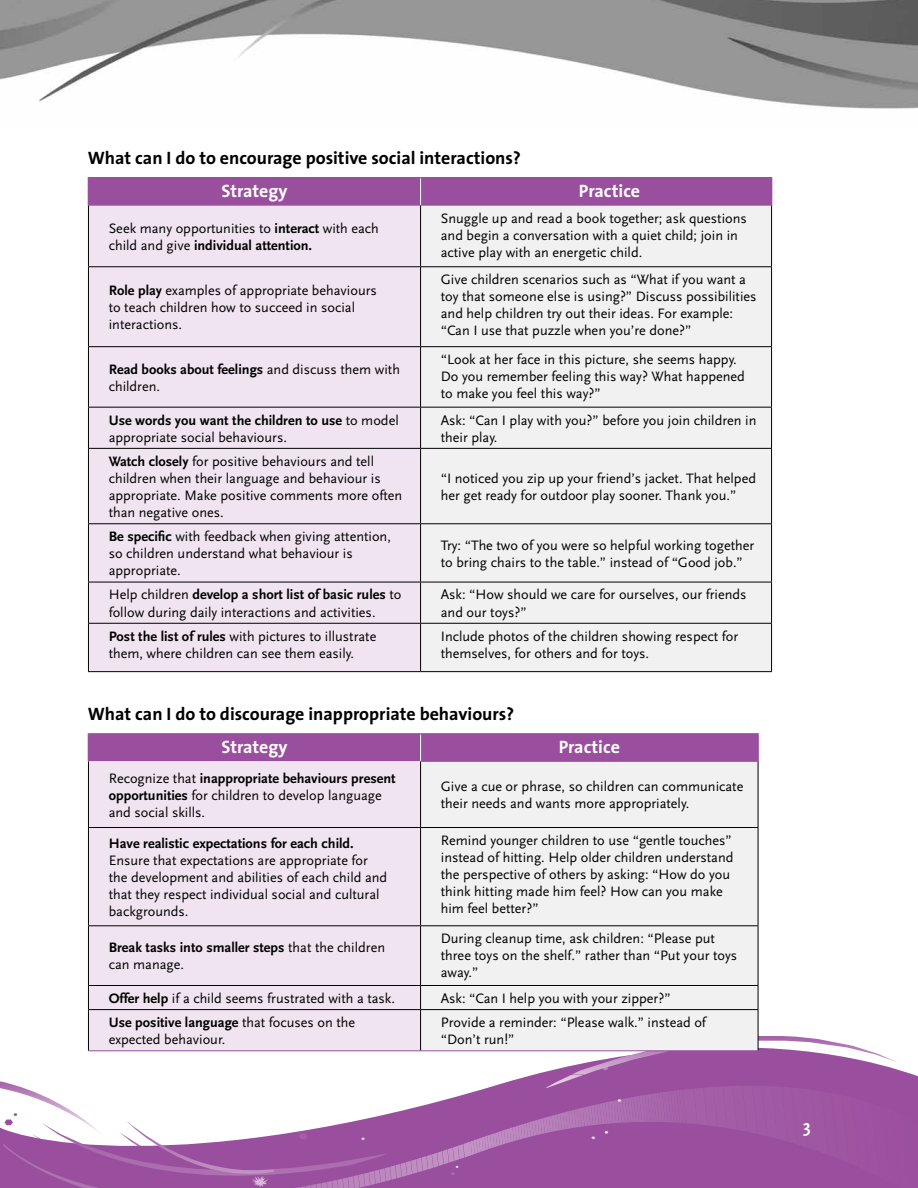
<style>
.page{position:relative;width:918px;height:1188px;background:#fff}
.page>*{position:absolute;margin:0;border:0;box-sizing:border-box;transform-origin:0 0}
.t1{font:700 18px "The Sans";color:#000}
.t2{font:700 18px "The Sans";color:#fff}
.t3{font:700 18px "Scala Sans";color:#fff}
.t4{font:14.25px/17.1px "Scala Sans";color:#000}
.t5{font:700 14.25px/17.1px "Scala Sans";color:#000}
.s1{font-weight:700}
.s2{font-weight:400}
</style>
<div class="page">
<svg style="left:0;top:1036px;width:918px;height:152px"></svg>
<div style="left:89px;top:206px;width:331px;height:465px;background:#f0e4f0"></div>
<div style="left:421px;top:206px;width:350px;height:465px;background:#f1f1f2"></div>
<hr style="left:88px;top:177px;width:333px;height:1px;background:#9a4e9e">
<hr style="left:421px;top:177px;width:351px;height:1px;background:#9a4e9e">
<hr style="left:88px;top:205px;width:333px;height:1px;background:#9a4e9e">
<hr style="left:421px;top:205px;width:351px;height:1px;background:#9a4e9e">
<hr style="left:88px;top:206px;width:1px;height:60px;background:#000">
<hr style="left:420px;top:206px;width:1px;height:60px;background:#000">
<hr style="left:771px;top:206px;width:1px;height:60px;background:#000">
<hr style="left:88px;top:266px;width:333px;height:1px;background:#000">
<hr style="left:88px;top:267px;width:1px;height:79px;background:#000">
<hr style="left:421px;top:266px;width:351px;height:1px;background:#000">
<hr style="left:420px;top:267px;width:1px;height:79px;background:#000">
<hr style="left:771px;top:267px;width:1px;height:79px;background:#000">
<hr style="left:88px;top:346px;width:333px;height:1px;background:#000">
<hr style="left:88px;top:347px;width:1px;height:60px;background:#000">
<hr style="left:421px;top:346px;width:351px;height:1px;background:#000">
<hr style="left:420px;top:347px;width:1px;height:60px;background:#000">
<hr style="left:771px;top:347px;width:1px;height:60px;background:#000">
<hr style="left:88px;top:407px;width:333px;height:1px;background:#000">
<hr style="left:88px;top:408px;width:1px;height:40px;background:#000">
<hr style="left:421px;top:407px;width:351px;height:1px;background:#000">
<hr style="left:420px;top:408px;width:1px;height:40px;background:#000">
<hr style="left:771px;top:408px;width:1px;height:40px;background:#000">
<hr style="left:88px;top:448px;width:333px;height:1px;background:#000">
<hr style="left:88px;top:449px;width:1px;height:74px;background:#000">
<hr style="left:421px;top:448px;width:351px;height:1px;background:#000">
<hr style="left:420px;top:449px;width:1px;height:74px;background:#000">
<hr style="left:771px;top:449px;width:1px;height:74px;background:#000">
<hr style="left:88px;top:523px;width:333px;height:1px;background:#000">
<hr style="left:88px;top:524px;width:1px;height:58px;background:#000">
<hr style="left:421px;top:523px;width:351px;height:1px;background:#000">
<hr style="left:420px;top:524px;width:1px;height:58px;background:#000">
<hr style="left:771px;top:524px;width:1px;height:58px;background:#000">
<hr style="left:88px;top:582px;width:333px;height:1px;background:#000">
<hr style="left:88px;top:582px;width:1px;height:41px;background:#000">
<hr style="left:421px;top:582px;width:351px;height:1px;background:#000">
<hr style="left:420px;top:582px;width:1px;height:41px;background:#000">
<hr style="left:771px;top:582px;width:1px;height:41px;background:#000">
<hr style="left:88px;top:623px;width:333px;height:1px;background:#000">
<hr style="left:88px;top:624px;width:1px;height:47px;background:#000">
<hr style="left:421px;top:623px;width:351px;height:1px;background:#000">
<hr style="left:420px;top:624px;width:1px;height:47px;background:#000">
<hr style="left:771px;top:624px;width:1px;height:47px;background:#000">
<hr style="left:88px;top:671px;width:333px;height:1px;background:#000">
<hr style="left:421px;top:671px;width:351px;height:1px;background:#000">
<div style="left:88px;top:178px;width:684px;height:27px;background:#9a4e9e"></div>
<div style="left:89px;top:761px;width:331px;height:289px;background:#f0e4f0"></div>
<div style="left:421px;top:762px;width:337px;height:288px;background:#f1f1f2"></div>
<hr style="left:88px;top:761px;width:1px;height:66px;background:#000">
<hr style="left:88px;top:827px;width:333px;height:1px;background:#000">
<hr style="left:88px;top:828px;width:1px;height:97px;background:#000">
<hr style="left:88px;top:1050px;width:333px;height:1px;background:#9a4e9e">
<hr style="left:421px;top:1050px;width:337px;height:1px;background:#9a4e9e">
<hr style="left:88px;top:733px;width:333px;height:2px;background:#9a4e9e">
<hr style="left:421px;top:733px;width:338px;height:2px;background:#9a4e9e">
<hr style="left:757px;top:735px;width:2px;height:26px;background:#9a4e9e">
<div style="left:88px;top:734px;width:669px;height:27px;background:#9a4e9e"></div>
<hr style="left:88px;top:925px;width:333px;height:1px;background:#000">
<hr style="left:88px;top:926px;width:1px;height:59px;background:#000">
<hr style="left:88px;top:985px;width:333px;height:1px;background:#000">
<svg style="left:88px;top:986px;width:1px;height:23px"></svg>
<hr style="left:88px;top:1009px;width:333px;height:1px;background:#000">
<hr style="left:88px;top:1010px;width:1px;height:40px;background:#000">
<hr style="left:420px;top:761px;width:339px;height:1px;background:#9a4e9e">
<hr style="left:420px;top:762px;width:1px;height:65px;background:#000">
<hr style="left:758px;top:762px;width:1px;height:65px;background:#000">
<hr style="left:421px;top:827px;width:337px;height:1px;background:#000">
<hr style="left:420px;top:828px;width:1px;height:97px;background:#000">
<hr style="left:758px;top:828px;width:1px;height:97px;background:#000">
<hr style="left:421px;top:925px;width:337px;height:1px;background:#000">
<hr style="left:420px;top:926px;width:1px;height:59px;background:#000">
<hr style="left:758px;top:926px;width:1px;height:59px;background:#000">
<hr style="left:421px;top:985px;width:337px;height:1px;background:#000">
<svg style="left:420px;top:986px;width:1px;height:23px"></svg>
<svg style="left:758px;top:986px;width:1px;height:23px"></svg>
<hr style="left:421px;top:1009px;width:337px;height:1px;background:#000">
<hr style="left:420px;top:1010px;width:1px;height:40px;background:#000">
<hr style="left:758px;top:1010px;width:1px;height:40px;background:#000">
<img style="left:0;top:0;width:918px;height:109px">
<p class="t1" style="left:88px;top:143px;width:435px">What can I do to encourage positive social interactions?</p>
<p class="t2" style="left:221px;top:176px;width:68px">Strategy</p>
<p class="t2" style="left:579px;top:176px;width:63px">Practice</p>
<p class="t4" style="left:109px;top:220px;width:272px">Seek many opportunities to <span class="s1">interact</span> with each child and give <span class="s1">individual attention.</span></p>
<p class="t4" style="left:441px;top:210px;width:308px">Snuggle up and read a book together; ask questions and begin a conversation with a quiet child; join in active play with an energetic child.</p>
<p class="t4" style="left:109px;top:282px;width:270px"><span class="s1">Role play</span> examples of appropriate behaviours to teach children how to succeed in social interactions.</p>
<p class="t4" style="left:441px;top:271px;width:317px">Give children scenarios such as “What if you want a toy that someone else is using?” Discuss possibilities and help children try out their ideas. For example: “Can I use that puzzle when you’re done?”</p>
<p class="t4" style="left:109px;top:361px;width:293px"><span class="s1">Read books about feelings</span> and discuss them with children.</p>
<p class="t4" style="left:441px;top:351px;width:306px">“Look at her face in this picture, she seems happy.<br>Do you remember feeling this way? What happened to make you feel this way?”</p>
<p class="t4" style="left:109px;top:412px;width:292px"><span class="s1">Use words you want the children to use</span> to model appropriate social behaviours.</p>
<p class="t4" style="left:441px;top:412px;width:317px">Ask: “Can I play with you?” before you join children in their play.</p>
<p class="t4" style="left:109px;top:453px;width:295px"><span class="s1">Watch closely</span> for positive behaviours and tell children when their language and behaviour is appropriate. Make positive comments more often than negative ones.</p>
<p class="t4" style="left:441px;top:470px;width:317px">“I noticed you zip up your friend’s jacket. That helped her get ready for outdoor play sooner. Thank you.”</p>
<p class="t4" style="left:109px;top:528px;width:284px"><span class="s1">Be specific</span> with feedback when giving attention, so children understand what behaviour is appropriate.</p>
<p class="t4" style="left:441px;top:537px;width:315px">Try: “The two of you were so helpful working together to bring chairs to the table.” instead of “Good job.”</p>
<p class="t4" style="left:109px;top:587px;width:294px">Help children <span class="s1">develop a short list of basic rules</span> to follow during daily interactions and activities.</p>
<p class="t4" style="left:441px;top:587px;width:307px">Ask: “How should we care for ourselves, our friends and our toys?”</p>
<p class="t4" style="left:109px;top:628px;width:269px"><span class="s1">Post the list of rules</span> with pictures to illustrate them, where children can see them easily.</p>
<p class="t4" style="left:441px;top:628px;width:299px">Include photos of the children showing respect for themselves, for others and for toys.</p>
<p class="t1" style="left:88px;top:699px;width:428px">What can I do to discourage inappropriate behaviours?</p>
<p class="t2" style="left:221px;top:732px;width:68px">Strategy</p>
<p class="t2" style="left:559px;top:732px;width:63px">Practice</p>
<p class="t4" style="left:109px;top:770px;width:288px">Recognize that <span class="s1">inappropriate behaviours present opportunities</span> for children to develop language and social skills.</p>
<p class="t4" style="left:441px;top:778px;width:304px">Give a cue or phrase, so children can communicate their needs and wants more appropriately.</p>
<p class="t5" style="left:109px;top:835px;width:247px">Have realistic expectations for each child.</p>
<p class="t4" style="left:109px;top:852px;width:280px">Ensure that expectations are appropriate for the development and abilities of each child and that they respect individual social and cultural backgrounds.</p>
<p class="t4" style="left:441px;top:832px;width:294px">Remind younger children to use “gentle touches” instead of hitting. Help older children understand the perspective of others by asking: “How do you think hitting made him feel? How can you make him feel better?”</p>
<p class="t5" style="left:109px;top:940px;width:278px">Break tasks into smaller steps <span class="s2">that the children can manage.</span></p>
<p class="t4" style="left:441px;top:930px;width:298px">During cleanup time, ask children: “Please put three toys on the shelf.” rather than “Put your toys away.”</p>
<p class="t4" style="left:109px;top:990px;width:288px"><span class="s1">Offer help</span> if a child seems frustrated with a task.</p>
<p class="t4" style="left:441px;top:990px;width:231px">Ask: “Can I help you with your zipper?”</p>
<p class="t4" style="left:109px;top:1014px;width:248px"><span class="s1">Use positive language</span> that focuses on the expected behaviour.</p>
<p class="t4" style="left:441px;top:1014px;width:267px">Provide a reminder: “Please walk.” instead of “Don’t run!”</p>
<p class="t3" style="left:803px;top:1116px;width:9px">3</p>
</div>
